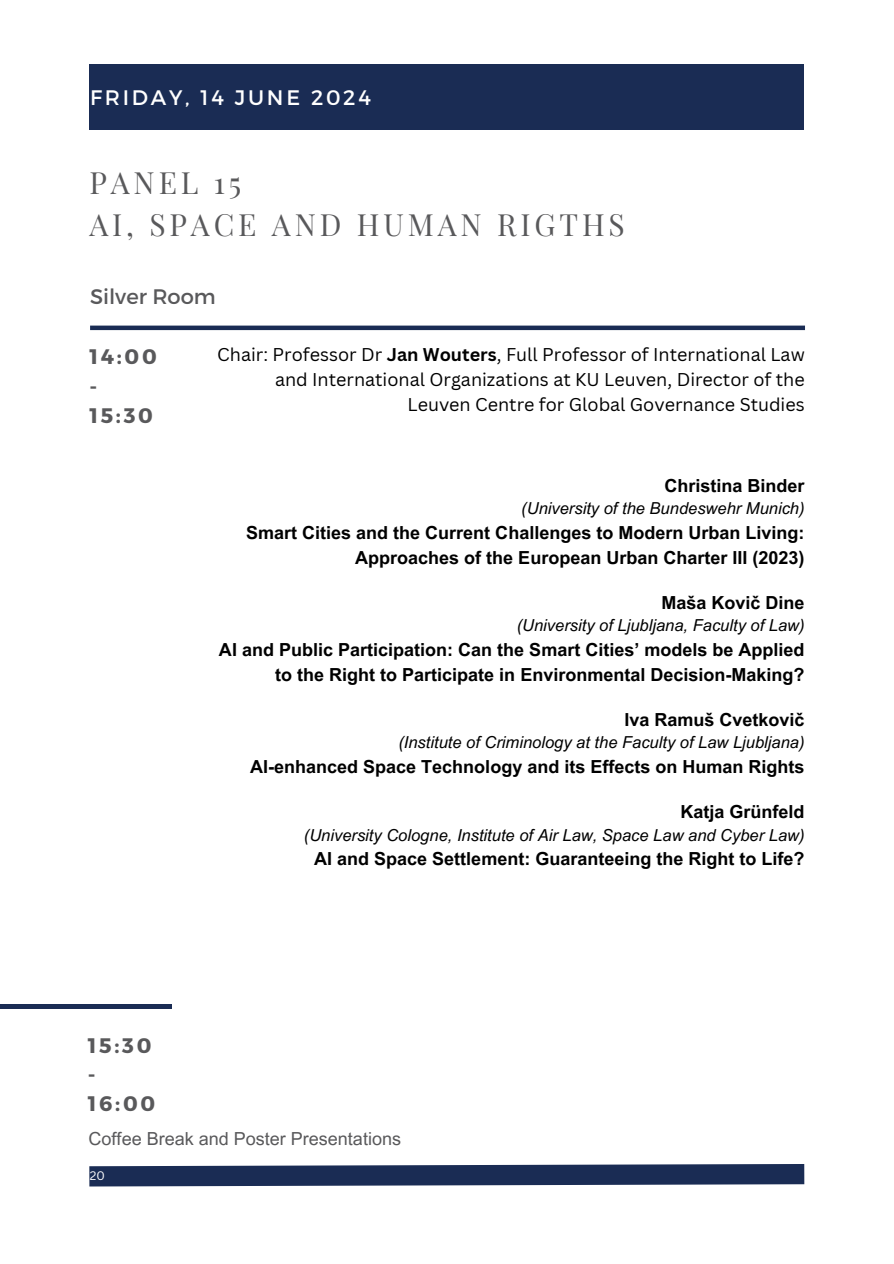
<style>
.page{position:relative;width:894px;height:1264px;background:#fff}
.page>*{position:absolute;margin:0;border:0;box-sizing:border-box;transform-origin:0 0}
.t1{font:30px/41.7px "Playfair Display";letter-spacing:.13em;color:#59595b}
.t2{font:700 21px/29.2px "Montserrat";letter-spacing:.13em;color:#59595b}
.t3{font:21px "Montserrat";letter-spacing:.13em;color:#fff}
.t4{font:21px "Montserrat";color:#59595b}
.t5{font:700 18px/24.8px "Arial MT Pro";color:#000;text-align:right}
.t6{font:18px/24.8px "Canva Sans";color:#000;text-align:right}
.t7{font:18px "Arial MT Pro";color:#59595b}
.t8{font:italic 16.5px "Arial MT Pro";color:#000}
.t9{font:12px "Canva Sans";color:#fff}
.s1{font-weight:700}
</style>
<div class="page">
<div style="left:89px;top:64px;width:715px;height:66px;background:#1a2c54"></div>
<hr style="left:0;top:1004px;width:171px;height:4px;background:#1a2c54">
<div style="left:90px;top:325px;width:714px;height:5px;background:#1a2c54"></div>
<svg style="left:89px;top:1164px;width:716px;height:23px"></svg>
<p class="t3" style="left:90px;top:83px;width:282px">FRIDAY, 14 JUNE 2024</p>
<h3 class="t1" style="left:89px;top:160px;width:537px">PANEL 15<br>AI, SPACE AND HUMAN RIGTHS</h3>
<p class="t4" style="left:90px;top:283px;width:127px">Silver Room</p>
<h1 class="t2" style="left:89px;top:341px;width:69px">14:00 -<br>15:30</h1>
<h2 class="t6" style="left:217px;top:342px;width:589px">Chair: Professor Dr <span class="s1">Jan Wouters</span>, Full Professor of International Law and International Organizations at KU Leuven, Director of the<br>Leuven Centre for Global Governance Studies</h2>
<p class="t5" style="left:664px;top:475px;width:142px">Christina Binder</p>
<p class="t8" style="left:521px;top:502px;width:285px">(University of the Bundeswehr Munich)</p>
<p class="t5" style="left:246px;top:522px;width:560px">Smart Cities and the Current Challenges to Modern Urban Living:<br>Approaches of the European Urban Charter III (2023)</p>
<p class="t5" style="left:661px;top:592px;width:145px">Maša Kovič Dine</p>
<p class="t8" style="left:516px;top:619px;width:289px">(University of Ljubljana, Faculty of Law)</p>
<p class="t5" style="left:219px;top:639px;width:587px">AI and Public Participation: Can the Smart Cities’ models be Applied to the Right to Participate in Environmental Decision-Making?</p>
<p class="t5" style="left:624px;top:709px;width:182px">Iva Ramuš Cvetkovič</p>
<p class="t8" style="left:398px;top:736px;width:407px">(Institute of Criminology at the Faculty of Law Ljubljana)</p>
<p class="t5" style="left:250px;top:756px;width:556px">AI-enhanced Space Technology and its Effects on Human Rights</p>
<p class="t5" style="left:680px;top:801px;width:126px">Katja Grünfeld</p>
<p class="t8" style="left:304px;top:828px;width:502px">(University Cologne, Institute of Air Law, Space Law and Cyber Law)</p>
<p class="t5" style="left:314px;top:849px;width:492px">AI and Space Settlement: Guaranteeing the Right to Life?</p>
<h2 class="t2" style="left:88px;top:1029px;width:69px">15:30 -<br>16:00</h2>
<h4 class="t7" style="left:89px;top:1131px;width:314px">Coffee Break and Poster Presentations</h4>
<p class="t9" style="left:90px;top:1167px;width:17px">20</p>
</div>
